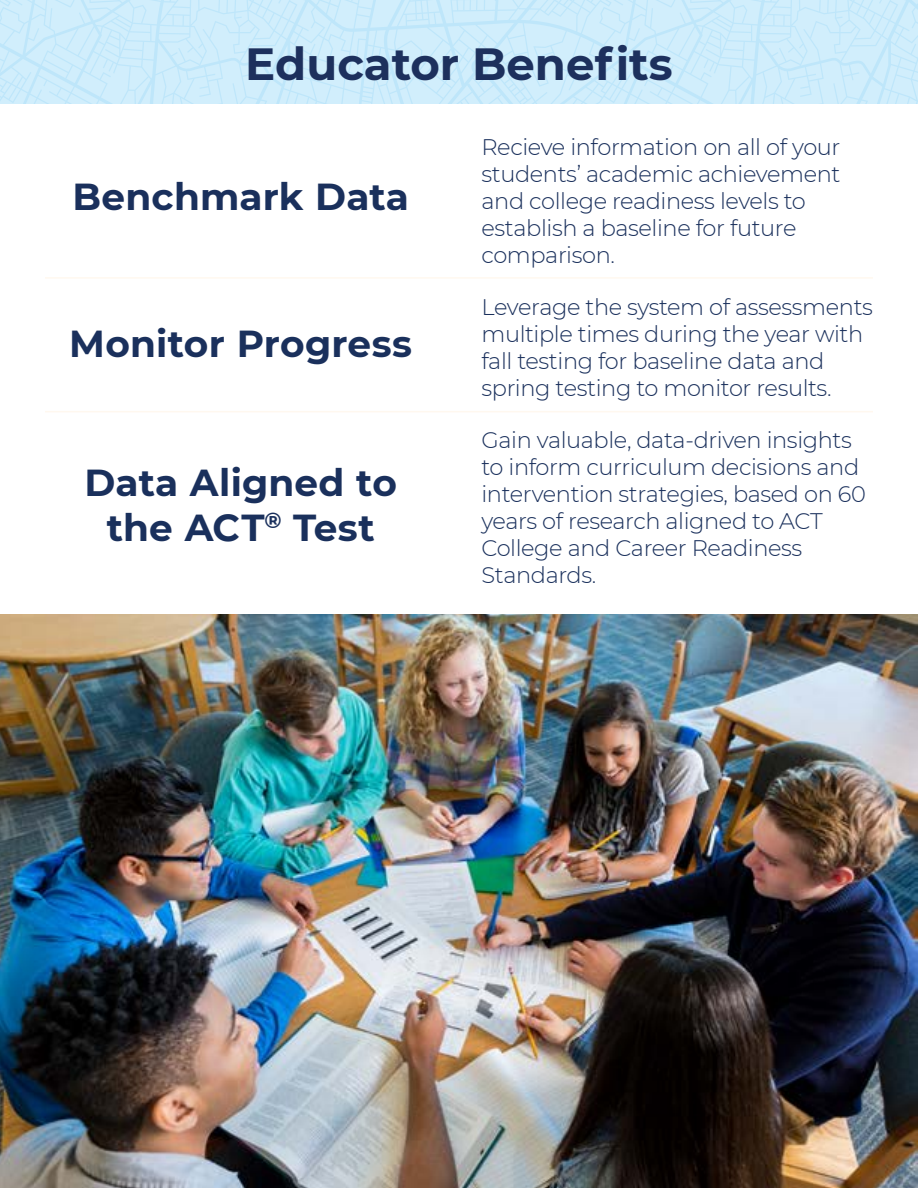
<style>
.page{position:relative;width:918px;height:1188px;background:#fff}
.page>*{position:absolute;margin:0;border:0;box-sizing:border-box;transform-origin:0 0}
.t1{font:700 45px "Montserrat";color:#1d305d}
.t2{font:700 37.5px/45px "Montserrat";letter-spacing:.005em;color:#1a305c;text-align:center}
.t3{font:300 22.5px/27px "Montserrat";letter-spacing:-.015em;color:#1a305c}
</style>
<div class="page">
<img style="left:0;top:614px;width:918px;height:574px">
<svg style="left:0;top:0;width:918px;height:103px;background:#ccecfb"></svg>
<hr style="left:45px;top:277px;width:828px;height:2px;background:#fff8ef">
<hr style="left:45px;top:411px;width:828px;height:1px;background:#fff8ef">
<h2 class="t1" style="left:245px;top:32px;width:429px">Educator Benefits</h2>
<h3 class="t2" style="left:72px;top:172px;width:338px">Benchmark Data</h3>
<h3 class="t2" style="left:69px;top:319px;width:344px">Monitor Progress</h3>
<h3 class="t2" style="left:84px;top:458px;width:314px">Data Aligned to the ACT<sup>®</sup> Test</h3>
<p class="t3" style="left:482px;top:133px;width:361px">Recieve information on all of your students’ academic achievement and college readiness levels to establish a baseline for future comparison.</p>
<p class="t3" style="left:482px;top:293px;width:393px">Leverage the system of assessments multiple times during the year with fall testing for baseline data and spring testing to monitor results.</p>
<p class="t3" style="left:482px;top:426px;width:386px">Gain valuable, data-driven insights to inform curriculum decisions and intervention strategies, based on 60 years of research aligned to ACT<br>College and Career Readiness<br>Standards.</p>
</div>
